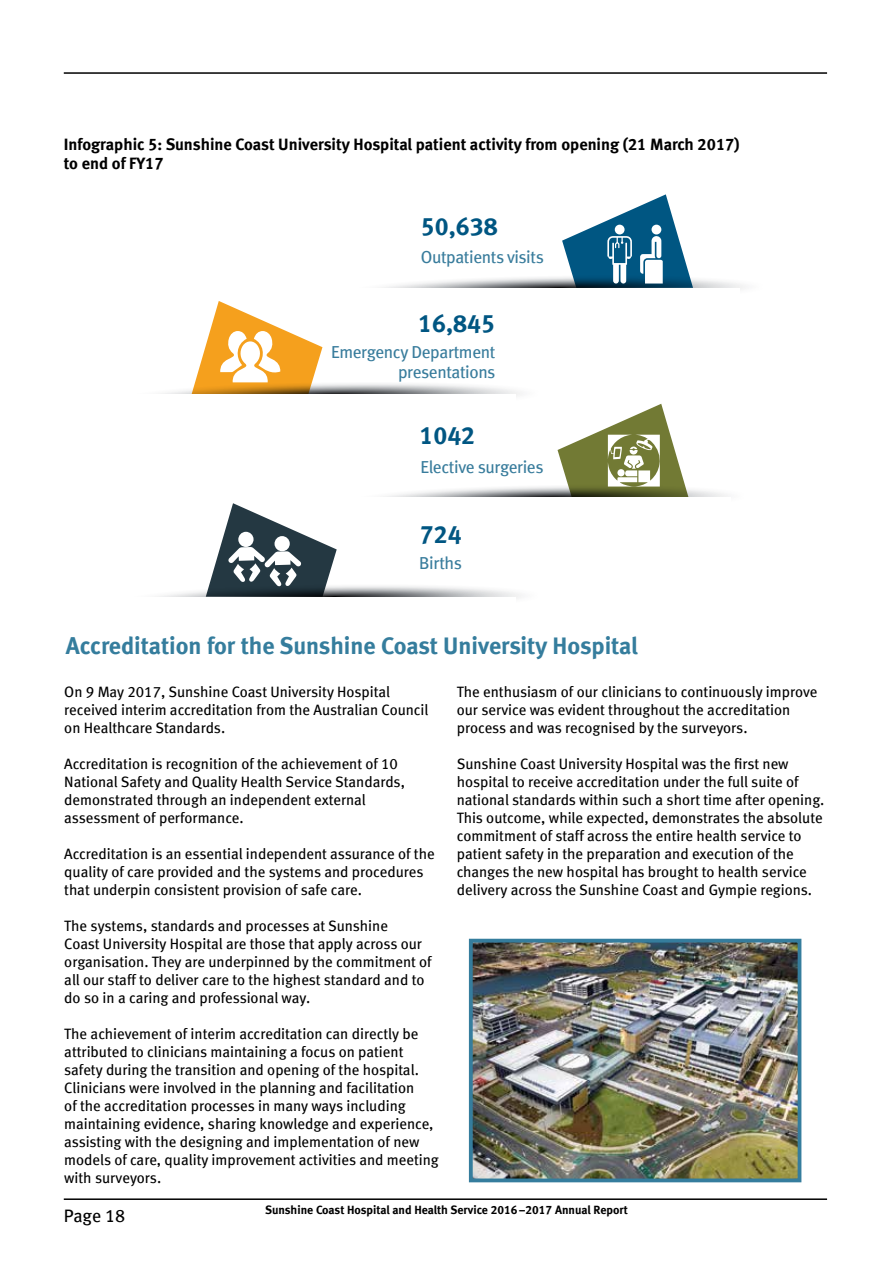
<style>
.page{position:relative;width:893px;height:1263px;background:#fff}
.page>*{position:absolute;margin:0;border:0;box-sizing:border-box;transform-origin:0 0}
.t1{font:24.9px "Meta Bold LF";color:#005682}
.t2{font:24px "Meta Bold LF";color:#357d9d}
.t3{font:18px "Meta Book LF";letter-spacing:-.005em;color:#000}
.t4{font:17.25px/20.9px "Meta Book LF";letter-spacing:-.02em;color:#387c9c;text-align:right}
.t5{font:16.5px/18.1px "Meta Bold LF";color:#000}
.t6{font:15px/18px "Meta Book LF";color:#000}
.t7{font:12px "Meta Bold LF";color:#000}
</style>
<div class="page">
<hr style="left:64px;top:1198px;width:763px;height:2px;background:#000">
<hr style="left:64px;top:72px;width:763px;height:2px;background:#000">
<svg style="left:159px;top:194px;width:586px;height:404px"></svg>
<div style="left:651px;top:225px;width:10px;height:9px;background:#fff;border-radius:50%"></div>
<div style="left:615px;top:225px;width:10px;height:9px;background:#fff;border-radius:50%"></div>
<img style="left:474px;top:944px;width:322px;height:233px">
<div style="left:469px;top:939px;width:332px;height:243px;border:4px solid #357d9d"></div>
<p class="t5" style="left:64px;top:135px;width:677px">Infographic 5: Sunshine Coast University Hospital patient activity from opening (21 March 2017) to end of FY17</p>
<h1 class="t1" style="left:421px;top:212px;width:78px">50,638</h1>
<p class="t4" style="left:421px;top:247px;width:125px">Outpatients visits</p>
<h1 class="t1" style="left:418px;top:309px;width:78px">16,845</h1>
<p class="t4" style="left:331px;top:341px;width:166px">Emergency Department presentations</p>
<h1 class="t1" style="left:419px;top:420px;width:57px">1042</h1>
<p class="t4" style="left:420px;top:457px;width:125px">Elective surgeries</p>
<h1 class="t1" style="left:420px;top:520px;width:43px">724</h1>
<p class="t4" style="left:419px;top:552px;width:44px">Births</p>
<h2 class="t2" style="left:66px;top:631px;width:574px">Accreditation for the Sunshine Coast University Hospital</h2>
<p class="t6" style="left:64px;top:682px;width:366px">On 9 May 2017, Sunshine Coast University Hospital received interim accreditation from the Australian Council on Healthcare Standards.</p>
<p class="t6" style="left:64px;top:754px;width:342px">Accreditation is recognition of the achievement of 10<br>National Safety and Quality Health Service Standards, demonstrated through an independent external assessment of performance.</p>
<p class="t6" style="left:64px;top:844px;width:372px">Accreditation is an essential independent assurance of the quality of care provided and the systems and procedures that underpin consistent provision of safe care.</p>
<p class="t6" style="left:64px;top:916px;width:369px">The systems, standards and processes at Sunshine<br>Coast University Hospital are those that apply across our organisation. They are underpinned by the commitment of all our staff to deliver care to the highest standard and to do so in a caring and professional way.</p>
<p class="t6" style="left:64px;top:1024px;width:376px">The achievement of interim accreditation can directly be attributed to clinicians maintaining a focus on patient safety during the transition and opening of the hospital.<br>Clinicians were involved in the planning and facilitation<br>of the accreditation processes in many ways including maintaining evidence, sharing knowledge and experience, assisting with the designing and implementation of new models of care, quality improvement activities and meeting with surveyors.</p>
<p class="t6" style="left:457px;top:682px;width:362px">The enthusiasm of our clinicians to continuously improve our service was evident throughout the accreditation process and was recognised by the surveyors.</p>
<p class="t6" style="left:457px;top:754px;width:369px">Sunshine Coast University Hospital was the first new hospital to receive accreditation under the full suite of national standards within such a short time after opening.<br>This outcome, while expected, demonstrates the absolute commitment of staff across the entire health service to patient safety in the preparation and execution of the changes the new hospital has brought to health service delivery across the Sunshine Coast and Gympie regions.</p>
<p class="t3" style="left:64px;top:1205px;width:63px">Page 18</p>
<p class="t7" style="left:265px;top:1203px;width:364px">Sunshine Coast Hospital and Health Service 2016–2017 Annual Report</p>
</div>
